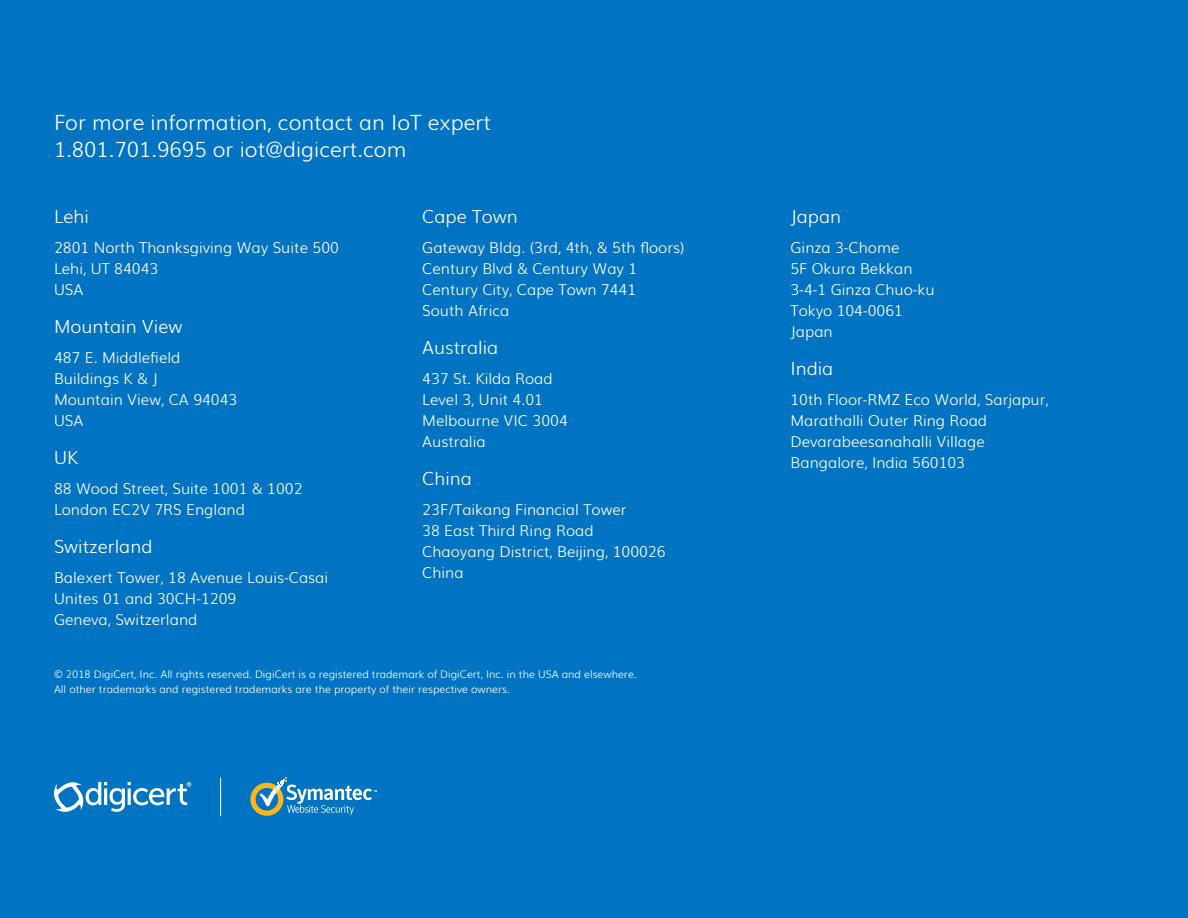
<style>
.page{position:relative;width:1188px;height:918px;background:#0073c2}
.page>*{position:absolute;margin:0;border:0;box-sizing:border-box;transform-origin:0 0}
.H3_Contact_-_14_18_0{font:300 21px/27px "Muli";color:#fff}
.H4B_-_12_Auto_0__FFF{font:300 18px "Muli";color:#fff}
.P1C_-_10_14_0__FFFFF{font:300 15px/21px "Muli";color:#fff}
.P4_Citation_Legal{font:300 10.5px/15px "Muli";color:#fff}
</style>
<div class="page">
<svg style="left:250px;top:778px;width:127px;height:38px"></svg>
<svg style="left:54px;top:782px;width:137px;height:30px"></svg>
<hr style="left:220px;top:778px;width:1px;height:38px;background:#fff">
<p class="H3_Contact_-_14_18_0" style="left:54px;top:107px;width:439px">For more information, contact an IoT expert<br>1.801.701.9695 or iot@digicert.com</p>
<p class="H4B_-_12_Auto_0__FFF" style="left:54px;top:202px;width:36px">Lehi</p>
<p class="P1C_-_10_14_0__FFFFF" style="left:54px;top:236px;width:286px">2801 North Thanksgiving Way Suite 500<br>Lehi, UT 84043<br>USA</p>
<p class="H4B_-_12_Auto_0__FFF" style="left:54px;top:312px;width:130px">Mountain View</p>
<p class="P1C_-_10_14_0__FFFFF" style="left:54px;top:346px;width:185px">487 E. Middlefield<br>Buildings K &amp; J<br>Mountain View, CA 94043<br>USA</p>
<p class="H4B_-_12_Auto_0__FFF" style="left:54px;top:443px;width:26px">UK</p>
<p class="P1C_-_10_14_0__FFFFF" style="left:54px;top:477px;width:250px">88 Wood Street, Suite 1001 &amp; 1002<br>London EC2V 7RS England</p>
<p class="H4B_-_12_Auto_0__FFF" style="left:54px;top:533px;width:100px">Switzerland</p>
<p class="P1C_-_10_14_0__FFFFF" style="left:54px;top:566px;width:276px">Balexert Tower, 18 Avenue Louis-Casai<br>Unites 01 and 30CH-1209<br>Geneva, Switzerland</p>
<p class="H4B_-_12_Auto_0__FFF" style="left:422px;top:202px;width:97px">Cape Town</p>
<p class="P1C_-_10_14_0__FFFFF" style="left:422px;top:236px;width:264px">Gateway Bldg. (3rd, 4th, &amp; 5th floors)<br>Century Blvd &amp; Century Way 1<br>Century City, Cape Town 7441<br>South Africa</p>
<p class="H4B_-_12_Auto_0__FFF" style="left:422px;top:333px;width:78px">Australia</p>
<p class="P1C_-_10_14_0__FFFFF" style="left:422px;top:367px;width:147px">437 St. Kilda Road<br>Level 3, Unit 4.01<br>Melbourne VIC 3004<br>Australia</p>
<p class="H4B_-_12_Auto_0__FFF" style="left:422px;top:464px;width:51px">China</p>
<p class="P1C_-_10_14_0__FFFFF" style="left:422px;top:498px;width:245px">23F/Taikang Financial Tower<br>38 East Third Ring Road<br>Chaoyang District, Beijing, 100026<br>China</p>
<p class="P4_Citation_Legal" style="left:54px;top:666px;width:584px">© 2018 DigiCert, Inc. All rights reserved. DigiCert is a registered trademark of DigiCert, Inc. in the USA and elsewhere.<br>All other trademarks and registered trademarks are the property of their respective owners.</p>
<p class="H4B_-_12_Auto_0__FFF" style="left:790px;top:202px;width:52px">Japan</p>
<p class="P1C_-_10_14_0__FFFFF" style="left:790px;top:236px;width:146px">Ginza 3-Chome<br>5F Okura Bekkan<br>3-4-1 Ginza Chuo-ku<br>Tokyo 104-0061<br>Japan</p>
<p class="H4B_-_12_Auto_0__FFF" style="left:790px;top:354px;width:44px">India</p>
<p class="P1C_-_10_14_0__FFFFF" style="left:790px;top:388px;width:260px">10th Floor-RMZ Eco World, Sarjapur,<br>Marathalli Outer Ring Road<br>Devarabeesanahalli Village<br>Bangalore, India 560103</p>
</div>
